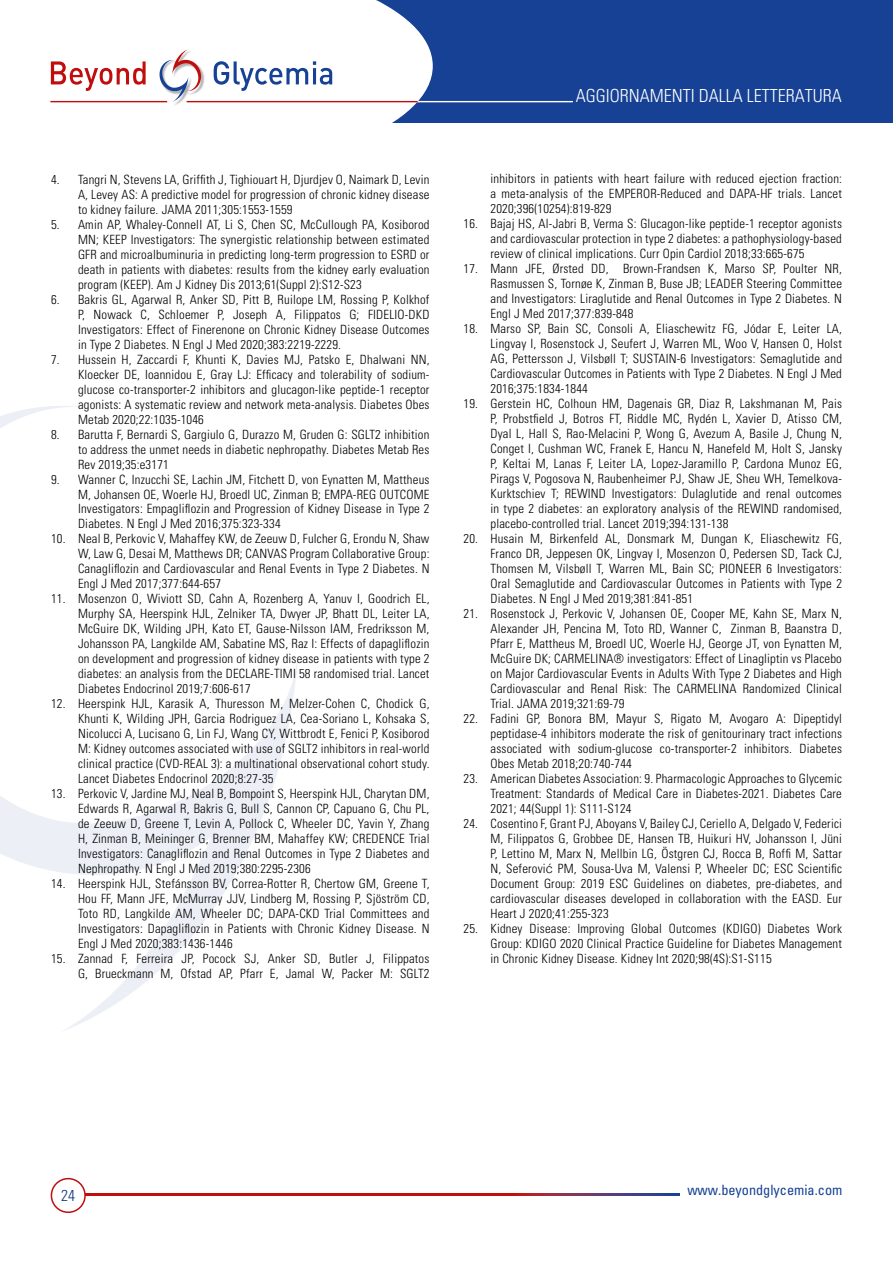
<style>
.page{position:relative;width:893px;height:1263px;background:#fff}
.page>*{position:absolute;margin:0;border:0;box-sizing:border-box;transform-origin:0 0}
.t1{font:300 condensed 18px "Univers";color:#fff}
.t2{font:300 condensed 15.75px "Univers LT Std";color:#14387f}
.t3{font:condensed 14.25px "Univers";color:#164194}
.t4{font:300 condensed 12.75px/15px "Univers LT Std";letter-spacing:.015em;color:#000;text-align:justify}
.s1{font-family:"Helvetica";font-stretch:normal}
</style>
<div class="page">
<div style="left:0;top:0;width:893px;height:123px;background:#164194"></div>
<div style="left:0;top:0;width:433px;height:123px;background:#fff"></div>
<svg style="left:86px;top:1194px;width:593px;height:1px"></svg>
<div style="left:51px;top:1178px;width:35px;height:35px;border:2px solid #c00d0e;border-radius:50%"></div>
<img style="left:202px;top:49px;width:3px;height:46px">
<svg style="left:51px;top:61px;width:95px;height:30px;background:#ecb8b8"></svg>
<img style="left:160px;top:102px;width:33px;height:4px">
<svg style="left:159px;top:49px;width:43px;height:53px;background:#ddd1d8"></svg>
<svg style="left:214px;top:61px;width:118px;height:30px"></svg>
<hr style="left:187px;top:101px;width:232px;height:1px;background:#c00d0e">
<hr style="left:50px;top:101px;width:117px;height:1px;background:#c00d0e">
<svg style="left:417px;top:101px;width:156px;height:1px"></svg>
<svg style="left:0;top:406px;width:298px;height:625px"></svg>
<p class="t4" style="left:78px;top:172px;width:353px;text-indent:-27px">4. Tangri N, Stevens LA, Griffith J, Tighiouart H, Djurdjev O, Naimark D, Levin A, Levey AS: A predictive model for progression of chronic kidney disease to kidney failure. JAMA 2011;305:1553-1559</p>
<p class="t4" style="left:78px;top:217px;width:353px;text-indent:-27px">5. Amin AP, Whaley-Connell AT, Li S, Chen SC, McCullough PA, Kosiborod MN; KEEP Investigators: The synergistic relationship between estimated GFR and microalbuminuria in predicting long-term progression to ESRD or death in patients with diabetes: results from the kidney early evaluation program (KEEP). Am J Kidney Dis 2013;61(Suppl 2):S12-S23</p>
<p class="t4" style="left:78px;top:292px;width:353px;text-indent:-27px">6. Bakris GL, Agarwal R, Anker SD, Pitt B, Ruilope LM, Rossing P, Kolkhof P, Nowack C, Schloemer P, Joseph A, Filippatos G; FIDELIO-DKD Investigators: Effect of Finerenone on Chronic Kidney Disease Outcomes in Type 2 Diabetes. N Engl J Med 2020;383:2219-2229.</p>
<p class="t4" style="left:78px;top:352px;width:353px;text-indent:-27px">7. Hussein H, Zaccardi F, Khunti K, Davies MJ, Patsko E, Dhalwani NN, Kloecker DE, Ioannidou E, Gray LJ: Efficacy and tolerability of sodium&shy;glucose co-transporter-2 inhibitors and glucagon-like peptide-1 receptor agonists: A systematic review and network meta-analysis. Diabetes Obes Metab 2020;22:1035-1046</p>
<p class="t4" style="left:78px;top:426px;width:353px;text-indent:-27px">8. Barutta F, Bernardi S, Gargiulo G, Durazzo M, Gruden G: SGLT2 inhibition to address the unmet needs in diabetic nephropathy. Diabetes Metab Res Rev 2019;35:e3171</p>
<p class="t4" style="left:78px;top:471px;width:353px;text-indent:-27px">9. Wanner C, Inzucchi SE, Lachin JM, Fitchett D, von Eynatten M, Mattheus M, Johansen OE, Woerle HJ, Broedl UC, Zinman B; EMPA-REG OUTCOME Investigators: Empagliflozin and Progression of Kidney Disease in Type 2<br>Diabetes. N Engl J Med 2016;375:323-334</p>
<p class="t4" style="left:78px;top:531px;width:353px;text-indent:-27px">10. Neal B, Perkovic V, Mahaffey KW, de Zeeuw D, Fulcher G, Erondu N, Shaw W, Law G, Desai M, Matthews DR; CANVAS Program Collaborative Group:<br>Canagliflozin and Cardiovascular and Renal Events in Type 2 Diabetes. N Engl J Med 2017;377:644-657</p>
<p class="t4" style="left:78px;top:591px;width:353px;text-indent:-27px">11. Mosenzon O, Wiviott SD, Cahn A, Rozenberg A, Yanuv I, Goodrich EL, Murphy SA, Heerspink HJL, Zelniker TA, Dwyer JP, Bhatt DL, Leiter LA, McGuire DK, Wilding JPH, Kato ET, Gause-Nilsson IAM, Fredriksson M, Johansson PA, Langkilde AM, Sabatine MS, Raz I: Effects of dapagliflozin on development and progression of kidney disease in patients with type 2 diabetes: an analysis from the DECLARE-TIMI 58 randomised trial. Lancet Diabetes Endocrinol 2019;7:606-617</p>
<p class="t4" style="left:78px;top:696px;width:353px;text-indent:-27px">12. Heerspink HJL, Karasik A, Thuresson M, Melzer-Cohen C, Chodick G, Khunti K, Wilding JPH, Garcia Rodriguez LA, Cea-Soriano L, Kohsaka S, Nicolucci A, Lucisano G, Lin FJ, Wang CY, Wittbrodt E, Fenici P, Kosiborod M: Kidney outcomes associated with use of SGLT2 inhibitors in real-world clinical practice (CVD-REAL 3): a multinational observational cohort study.<br>Lancet Diabetes Endocrinol 2020;8:27-35</p>
<p class="t4" style="left:78px;top:786px;width:353px;text-indent:-27px">13. Perkovic V, Jardine MJ, Neal B, Bompoint S, Heerspink HJL, Charytan DM, Edwards R, Agarwal R, Bakris G, Bull S, Cannon CP, Capuano G, Chu PL, de Zeeuw D, Greene T, Levin A, Pollock C, Wheeler DC, Yavin Y, Zhang H, Zinman B, Meininger G, Brenner BM, Mahaffey KW; CREDENCE Trial Investigators: Canagliflozin and Renal Outcomes in Type 2 Diabetes and Nephropathy. N Engl J Med 2019;380:2295-2306</p>
<p class="t4" style="left:78px;top:876px;width:353px;text-indent:-27px">14. Heerspink HJL, Stefánsson BV, Correa-Rotter R, Chertow GM, Greene T, Hou FF, Mann JFE, McMurray JJV, Lindberg M, Rossing P, Sjöström CD, Toto RD, Langkilde AM, Wheeler DC; DAPA-CKD Trial Committees and Investigators: Dapagliflozin in Patients with Chronic Kidney Disease. N Engl J Med 2020;383:1436-1446</p>
<p class="t4" style="left:51px;top:951px;width:380px;text-align:right">15. Zannad F, Ferreira JP, Pocock SJ, Anker SD, Butler J, Filippatos<br>G, Brueckmann M, Ofstad AP, Pfarr E, Jamal W, Packer M: SGLT2</p>
<h1 class="t1" style="left:576px;top:85px;width:268px">AGGIORNAMENTI DALLA LETTERATURA</h1>
<p class="t4" style="left:490px;top:171px;width:353px">inhibitors in patients with heart failure with reduced ejection fraction: a meta-analysis of the EMPEROR-Reduced and DAPA-HF trials. Lancet 2020;396(10254):819-829</p>
<p class="t4" style="left:490px;top:216px;width:353px;text-indent:-27px">16. Bajaj HS, Al-Jabri B, Verma S: Glucagon-like peptide-1 receptor agonists and cardiovascular protection in type 2 diabetes: a pathophysiology-based review of clinical implications. Curr Opin Cardiol 2018;33:665-675</p>
<p class="t4" style="left:490px;top:261px;width:353px;text-indent:-27px">17. Mann JFE, Ørsted DD, Brown-Frandsen K, Marso SP, Poulter NR, Rasmussen S, Tornøe K, Zinman B, Buse JB; LEADER Steering Committee and Investigators: Liraglutide and Renal Outcomes in Type 2 Diabetes. N Engl J Med 2017;377:839-848</p>
<p class="t4" style="left:490px;top:321px;width:353px;text-indent:-27px">18. Marso SP, Bain SC, Consoli A, Eliaschewitz FG, Jódar E, Leiter LA, Lingvay I, Rosenstock J, Seufert J, Warren ML, Woo V, Hansen O, Holst AG, Pettersson J, Vilsbøll T; SUSTAIN-6 Investigators: Semaglutide and Cardiovascular Outcomes in Patients with Type 2 Diabetes. N Engl J Med 2016;375:1834-1844</p>
<p class="t4" style="left:490px;top:396px;width:353px;text-indent:-27px">19. Gerstein HC, Colhoun HM, Dagenais GR, Diaz R, Lakshmanan M, Pais P, Probstfield J, Botros FT, Riddle MC, Rydén L, Xavier D, Atisso CM, Dyal L, Hall S, Rao-Melacini P, Wong G, Avezum A, Basile J, Chung N, Conget I, Cushman WC, Franek E, Hancu N, Hanefeld M, Holt S, Jansky P, Keltai M, Lanas F, Leiter LA, Lopez-Jaramillo P, Cardona Munoz EG, Pirags V, Pogosova N, Raubenheimer PJ, Shaw JE, Sheu WH, Temelkova-Kurktschiev T; REWIND Investigators: Dulaglutide and renal outcomes in type 2 diabetes: an exploratory analysis of the REWIND randomised, placebo-controlled trial. Lancet 2019;394:131-138</p>
<p class="t4" style="left:490px;top:531px;width:353px;text-indent:-27px">20. Husain M, Birkenfeld AL, Donsmark M, Dungan K, Eliaschewitz FG, Franco DR, Jeppesen OK, Lingvay I, Mosenzon O, Pedersen SD, Tack CJ, Thomsen M, Vilsbøll T, Warren ML, Bain SC; PIONEER 6 Investigators:<br>Oral Semaglutide and Cardiovascular Outcomes in Patients with Type 2<br>Diabetes. N Engl J Med 2019;381:841-851</p>
<p class="t4" style="left:490px;top:606px;width:353px;text-indent:-27px">21. Rosenstock J, Perkovic V, Johansen OE, Cooper ME, Kahn SE, Marx N, Alexander JH, Pencina M, Toto RD, Wanner C, Zinman B, Baanstra D, Pfarr E, Mattheus M, Broedl UC, Woerle HJ, George JT, von Eynatten M, McGuire DK; CARMELINA® investigators: Effect of Linagliptin vs Placebo on Major Cardiovascular Events in Adults With Type 2 Diabetes and High Cardiovascular and Renal Risk: The CARMELINA Randomized Clinical Trial. JAMA 2019;321:69-79</p>
<p class="t4" style="left:490px;top:711px;width:353px;text-indent:-27px">22. Fadini GP, Bonora BM, Mayur S, Rigato M, Avogaro A: Dipeptidyl peptidase-4 inhibitors moderate the risk of genitourinary tract infections associated with sodium-glucose co-transporter-2 inhibitors. Diabetes Obes Metab 2018;20:740-744</p>
<p class="t4" style="left:490px;top:771px;width:353px;text-indent:-27px">23. American Diabetes Association: 9. Pharmacologic Approaches to Glycemic Treatment: Standards of Medical Care in Diabetes-2021. Diabetes Care 2021; 44(Suppl 1): S111-S124</p>
<p class="t4" style="left:490px;top:816px;width:353px;text-indent:-27px">24. Cosentino F, Grant PJ, Aboyans V, Bailey CJ, Ceriello A, Delgado V, Federici M, Filippatos G, Grobbee DE, Hansen TB, Huikuri HV, Johansson I, Jüni P, Lettino M, Marx N, Mellbin LG, Östgren CJ, Rocca B, Roffi M, Sattar N, Seferovi<span class="s1">ć</span> PM, Sousa-Uva M, Valensi P, Wheeler DC; ESC Scientific Document Group: 2019 ESC Guidelines on diabetes, pre-diabetes, and cardiovascular diseases developed in collaboration with the EASD. Eur Heart J 2020;41:255-323</p>
<p class="t4" style="left:490px;top:921px;width:353px;text-indent:-27px">25. Kidney Disease: Improving Global Outcomes (KDIGO) Diabetes Work Group: KDIGO 2020 Clinical Practice Guideline for Diabetes Management in Chronic Kidney Disease. Kidney Int 2020;98(4S):S1-S115</p>
<p class="t2" style="left:61px;top:1185px;width:15px">24</p>
<p class="t3" style="left:687px;top:1181px;width:157px">www.beyondglycemia.com</p>
</div>
